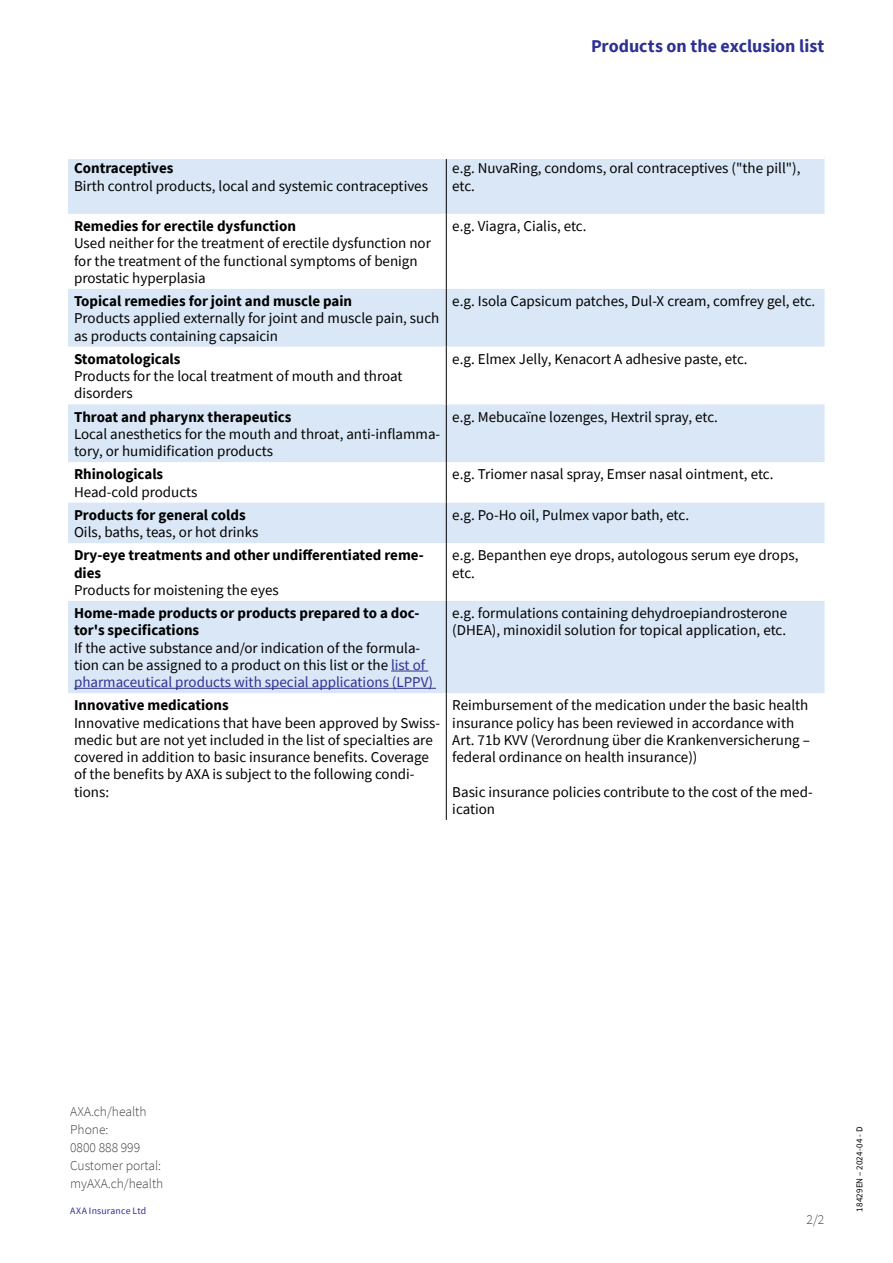
<style>
.page{position:relative;width:893px;height:1263px;background:#fff}
.page>*{position:absolute;margin:0;border:0;box-sizing:border-box;transform-origin:0 0}
.t1{font:700 18px "Source Sans Pro";color:#2e3092}
.t2{font:15px/17.2px "Source Sans Pro";color:#000}
.t3{font:700 15px/17.2px "Source Sans Pro";color:#000}
.t4{font:300 13.5px/18px "Source Sans Pro";color:#414042}
.t5{font:9.75px "Source Sans Pro";letter-spacing:.02em;color:#2e3092}
.t6{font:9px "Source Sans Pro";letter-spacing:.02em;color:#000}
.s1{color:#2e3092}
</style>
<div class="page">
<svg style="left:68px;top:159px;width:757px;height:534px;fill:#d9e7f6"></svg>
<hr style="left:446px;top:159px;width:1px;height:55px;background:#000">
<hr style="left:446px;top:214px;width:1px;height:75px;background:#000">
<hr style="left:446px;top:289px;width:1px;height:58px;background:#000">
<hr style="left:446px;top:347px;width:1px;height:57px;background:#000">
<hr style="left:446px;top:404px;width:1px;height:58px;background:#000">
<hr style="left:446px;top:462px;width:1px;height:41px;background:#000">
<hr style="left:446px;top:503px;width:1px;height:40px;background:#000">
<hr style="left:446px;top:543px;width:1px;height:58px;background:#000">
<hr style="left:446px;top:601px;width:1px;height:92px;background:#000">
<hr style="left:446px;top:693px;width:1px;height:127px;background:#000">
<hr style="left:391px;top:671px;width:37px;height:1px;background:#2e3092">
<hr style="left:74px;top:688px;width:362px;height:1px;background:#2e3092">
<p class="t1" style="left:591px;top:34px;width:235px">Products on the exclusion list</p>
<p class="t3" style="left:74px;top:159px;width:101px">Contraceptives</p>
<p class="t2" style="left:74px;top:177px;width:355px">Birth control products, local and systemic contraceptives</p>
<p class="t3" style="left:74px;top:217px;width:223px">Remedies for erectile dysfunction</p>
<p class="t2" style="left:74px;top:235px;width:358px">Used neither for the treatment of erectile dysfunction nor for the treatment of the functional symptoms of benign prostatic hyperplasia</p>
<p class="t3" style="left:74px;top:292px;width:280px">Topical remedies for joint and muscle pain</p>
<p class="t2" style="left:74px;top:310px;width:367px">Products applied externally for joint and muscle pain, such as products containing capsaicin</p>
<p class="t3" style="left:74px;top:350px;width:108px">Stomatologicals</p>
<p class="t2" style="left:74px;top:367px;width:330px">Products for the local treatment of mouth and throat disorders</p>
<p class="t3" style="left:74px;top:408px;width:219px">Throat and pharynx therapeutics</p>
<p class="t2" style="left:74px;top:425px;width:368px">Local anesthetics for the mouth and throat, anti-inflamma&shy;tory, or humidification products</p>
<p class="t3" style="left:74px;top:465px;width:91px">Rhinologicals</p>
<p class="t2" style="left:74px;top:483px;width:125px">Head-cold products</p>
<p class="t3" style="left:74px;top:506px;width:173px">Products for general colds</p>
<p class="t2" style="left:74px;top:523px;width:186px">Oils, baths, teas, or hot drinks</p>
<p class="t3" style="left:74px;top:546px;width:351px">Dry-eye treatments and other undifferentiated reme&shy;dies</p>
<p class="t2" style="left:74px;top:581px;width:206px">Products for moistening the eyes</p>
<p class="t3" style="left:74px;top:604px;width:347px">Home-made products or products prepared to a doc&shy;tor's specifications</p>
<p class="t2" style="left:74px;top:639px;width:360px">If the active substance and/or indication of the formula&shy;tion can be assigned to a product on this list or the <span class="s1">list of pharmaceutical products with special applications (LPPV)</span></p>
<p class="t3" style="left:74px;top:696px;width:156px">Innovative medications</p>
<p class="t2" style="left:74px;top:714px;width:368px">Innovative medications that have been approved by Swiss&shy;medic but are not yet included in the list of specialties are covered in addition to basic insurance benefits. Coverage of the benefits by AXA is subject to the following condi&shy;tions:</p>
<p class="t2" style="left:452px;top:160px;width:350px">e.g. NuvaRing, condoms, oral contraceptives ("the pill"), etc.</p>
<p class="t2" style="left:452px;top:217px;width:136px">e.g. Viagra, Cialis, etc.</p>
<p class="t2" style="left:452px;top:292px;width:364px">e.g. Isola Capsicum patches, Dul-X cream, comfrey gel, etc.</p>
<p class="t2" style="left:452px;top:350px;width:297px">e.g. Elmex Jelly, Kenacort A adhesive paste, etc.</p>
<p class="t2" style="left:452px;top:408px;width:267px">e.g. Mebucaïne lozenges, Hextril spray, etc.</p>
<p class="t2" style="left:452px;top:466px;width:323px">e.g. Triomer nasal spray, Emser nasal ointment, etc.</p>
<p class="t2" style="left:452px;top:506px;width:238px">e.g. Po-Ho oil, Pulmex vapor bath, etc.</p>
<p class="t2" style="left:452px;top:547px;width:348px">e.g. Bepanthen eye drops, autologous serum eye drops, etc.</p>
<p class="t2" style="left:452px;top:604px;width:336px">e.g. formulations containing dehydroepiandrosterone (DHEA), minoxidil solution for topical application, etc.</p>
<p class="t2" style="left:452px;top:697px;width:359px">Reimbursement of the medication under the basic health insurance policy has been reviewed in accordance with Art. 71b KVV (Verordnung über die Krankenversicherung – federal ordinance on health insurance))</p>
<p class="t2" style="left:452px;top:783px;width:362px">Basic insurance policies contribute to the cost of the med&shy;ication</p>
<p class="t4" style="left:70px;top:1103px;width:95px">AXA.ch/health<br>Phone:<br>0800 888 999<br>Customer portal: myAXA.ch/health</p>
<p class="t5" style="left:70px;top:1204px;width:78px">AXA Insurance Ltd</p>
<p class="t4" style="left:807px;top:1211px;width:19px">2/2</p>
<p class="t6" style="left:854px;top:1212px;width:87px;rotate:-90deg">18429EN – 2024-04 - D</p>
</div>
